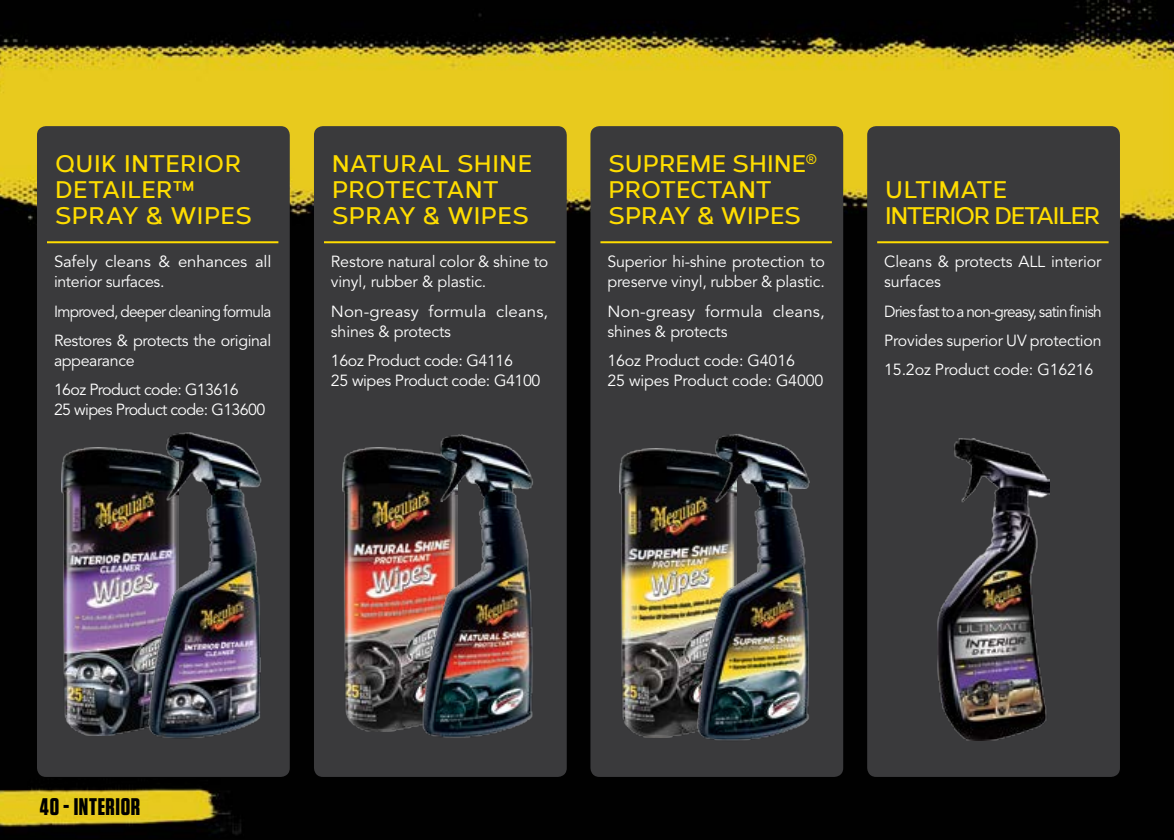
<style>
.page{position:relative;width:1174px;height:840px;background:#fff}
.page>*{position:absolute;margin:0;border:0;box-sizing:border-box;transform-origin:0 0}
.t1{font:600 24px/26px "Corbert";letter-spacing:.01em;color:#fd0}
.t2{font:600 24px/26px "Corbert";letter-spacing:-.05em;color:#fd0}
.t3{font:700 24px "Tungsten";color:#000}
.t4{font:16px/20px "Avenir";letter-spacing:-.01em;color:#fff}
.t5{font:16px/20px "Avenir";letter-spacing:-.01em;color:#fff;scale:1.05 1}
.t6{font:16px/29px "Avenir";letter-spacing:-.01em;color:#fff;text-align:justify;scale:.96 1}
.t7{font:16px/29px "Avenir";letter-spacing:-.045em;color:#fff;scale:.96 1}
.t8{font:16px/29px "Avenir";letter-spacing:-.04em;color:#fff}
</style>
<div class="page">
<img style="left:0;top:0;width:1174px;height:839px">
<div style="left:867px;top:126px;width:253px;height:650px;background:#3a3a3c;border-radius:9px"></div>
<hr style="left:877px;top:241px;width:231px;height:2px;background:#fd0">
<div style="left:314px;top:126px;width:253px;height:650px;background:#3a3a3c;border-radius:9px"></div>
<hr style="left:324px;top:241px;width:231px;height:2px;background:#fd0">
<div style="left:590px;top:126px;width:253px;height:650px;background:#3a3a3c;border-radius:9px"></div>
<hr style="left:600px;top:241px;width:232px;height:2px;background:#fd0">
<div style="left:37px;top:126px;width:253px;height:650px;background:#3a3a3c;border-radius:9px"></div>
<hr style="left:47px;top:241px;width:231px;height:2px;background:#fd0">
<img style="left:62px;top:447px;width:58px;height:287px">
<img style="left:120px;top:432px;width:142px;height:307px">
<img style="left:342px;top:447px;width:52px;height:283px">
<img style="left:394px;top:434px;width:139px;height:304px">
<img style="left:619px;top:448px;width:49px;height:289px">
<img style="left:668px;top:434px;width:142px;height:307px">
<img style="left:937px;top:438px;width:112px;height:301px">
<h1 class="t1" style="left:55px;top:149px;width:198px">QUIK INTERIOR<br>DETAILER™<br>SPRAY &amp; WIPES</h1>
<p class="t5" style="left:54px;top:252px;width:208px">Safely cleans &amp; enhances all interior surfaces.</p>
<p class="t7" style="left:54px;top:297px;width:228px">Improved, deeper cleaning formula<br>Restores &amp; protects the original</p>
<p class="t8" style="left:54px;top:346px;width:186px">appearance<br>16oz Product code: G13616</p>
<p class="t8" style="left:54px;top:395px;width:213px">25 wipes Product code: G13600</p>
<h1 class="t1" style="left:332px;top:149px;width:201px">NATURAL SHINE<br>PROTECTANT<br>SPRAY &amp; WIPES</h1>
<p class="t4" style="left:331px;top:252px;width:219px">Restore natural color &amp; shine to vinyl, rubber &amp; plastic.</p>
<p class="t5" style="left:331px;top:301px;width:208px">Non-greasy formula cleans, shines &amp; protects</p>
<p class="t4" style="left:331px;top:350px;width:211px">16oz Product code: G4116<br>25 wipes Product code: G4100</p>
<h1 class="t1" style="left:608px;top:149px;width:210px">SUPREME SHINE<sup>®<br></sup>PROTECTANT<br>SPRAY &amp; WIPES</h1>
<p class="t4" style="left:607px;top:252px;width:219px">Superior hi-shine protection to preserve vinyl, rubber &amp; plastic.</p>
<p class="t5" style="left:607px;top:301px;width:208px">Non-greasy formula cleans, shines &amp; protects</p>
<p class="t4" style="left:607px;top:350px;width:217px">16oz Product code: G4016<br>25 wipes Product code: G4000</p>
<h1 class="t2" style="left:885px;top:175px;width:217px">ULTIMATE<br>INTERIOR DETAILER</h1>
<p class="t4" style="left:884px;top:252px;width:219px">Cleans &amp; protects ALL interior surfaces</p>
<p class="t6" style="left:884px;top:297px;width:228px">Dries fast to a non-greasy, satin finish Provides superior UV protection 15.2oz Product code: G16216</p>
<h1 class="t3" style="left:40px;top:793px;width:102px">40 - INTERIOR</h1>
</div>
